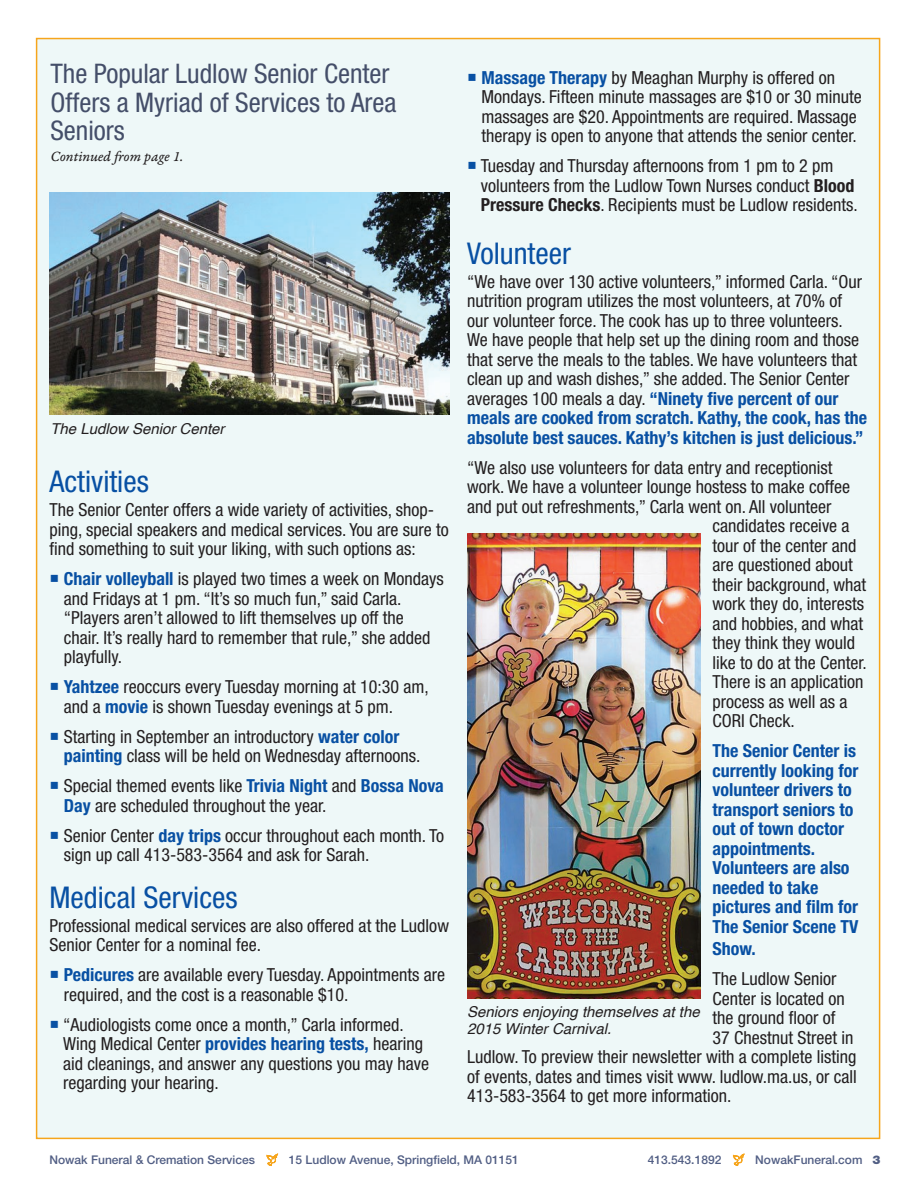
<style>
.page{position:relative;width:918px;height:1188px;background:#fff}
.page>*{position:absolute;margin:0;border:0;box-sizing:border-box;transform-origin:0 0}
.t1{font:condensed 30px "Helvetica Neue";color:#0850a3}
.t2{font:condensed 27px/28.5px "Helvetica Neue";color:#444e69}
.t3{font:condensed 18px/19.5px "Helvetica Neue";color:#231f20}
.t4{font:700 condensed 18px/19.5px "Helvetica Neue";color:#0850a3}
.t5{font:italic 15px/16.5px "Helvetica";color:#231f20}
.t6{font:15px "Garamond Premr Pro It Capt";letter-spacing:-.005em;color:#231f20}
.t7{font:500 12px "Helvetica Neue";color:#515e84}
.s1{color:#0850a3}
.s2{font-weight:700;color:#0850a3}
.s3{font-weight:700}
.s4{font-weight:900}
</style>
<div class="page">
<div style="left:36px;top:38px;width:844px;height:1101px;background:#eef8f8;border:2px solid #f6a51c"></div>
<img style="left:467px;top:534px;width:234px;height:465px">
<img style="left:50px;top:192px;width:399px;height:222px">
<svg style="left:267px;top:1153px;width:11px;height:13px"></svg>
<svg style="left:733px;top:1153px;width:11px;height:13px"></svg>
<h2 class="t2" style="left:50px;top:59px;width:348px">The Popular Ludlow Senior Center<br>Offers a Myriad of Services to Area<br>Seniors</h2>
<p class="t6" style="left:50px;top:148px;width:134px">Continued from page 1.</p>
<p class="t5" style="left:50px;top:421px;width:176px">The Ludlow Senior Center</p>
<h1 class="t1" style="left:50px;top:464px;width:101px">Activities</h1>
<p class="t3" style="left:50px;top:500px;width:401px">The Senior Center offers a wide variety of activities, shop&shy;ping, special speakers and medical services. You are sure to find something to suit your liking, with such options as:</p>
<p class="t3" style="left:64px;top:569px;width:381px;text-indent:-14px"><span class="s1">○</span> <span class="s2">Chair volleyball</span> is played two times a week on Mondays and Fridays at 1 pm. “It’s so much fun,” said Carla. “Players aren’t allowed to lift themselves up off the chair. It’s really hard to remember that rule,” she added playfully.</p>
<p class="t3" style="left:64px;top:677px;width:366px;text-indent:-14px"><span class="s1">○</span> <span class="s2">Yahtzee</span> reoccurs every Tuesday morning at 10:30 am, and a <span class="s2">movie</span> is shown Tuesday evenings at 5 pm.</p>
<p class="t3" style="left:64px;top:726px;width:358px;text-indent:-14px"><span class="s1">○</span> Starting in September an introductory <span class="s2">water color painting</span> class will be held on Wednesday afternoons.</p>
<p class="t3" style="left:64px;top:776px;width:382px;text-indent:-14px"><span class="s1">○</span> Special themed events like <span class="s2">Trivia Night</span> and <span class="s2">Bossa Nova<br>Day</span> are scheduled throughout the year.</p>
<p class="t3" style="left:64px;top:825px;width:382px;text-indent:-14px"><span class="s1">○</span> Senior Center <span class="s2">day trips</span> occur throughout each month. To sign up call 413-583-3564 and ask for Sarah.</p>
<h1 class="t1" style="left:50px;top:880px;width:190px">Medical Services</h1>
<p class="t3" style="left:50px;top:916px;width:401px">Professional medical services are also offered at the Ludlow<br>Senior Center for a nominal fee.</p>
<p class="t3" style="left:64px;top:965px;width:383px;text-indent:-14px"><span class="s1">○</span> <span class="s2">Pedicures</span> are available every Tuesday. Appointments are required, and the cost is a reasonable $10.</p>
<p class="t3" style="left:63px;top:1015px;width:368px;text-indent:-14px"><span class="s1">○</span> “Audiologists come once a month,” Carla informed.<br>Wing Medical Center <span class="s2">provides hearing tests,</span> hearing aid cleanings, and answer any questions you may have regarding your hearing.</p>
<p class="t3" style="left:481px;top:68px;width:382px;text-indent:-14px"><span class="s1">○</span> <span class="s2">Massage Therapy</span> by Meaghan Murphy is offered on Mondays. Fifteen minute massages are $10 or 30 minute massages are $20. Appointments are required. Massage therapy is open to anyone that attends the senior center.</p>
<p class="t3" style="left:481px;top:156px;width:378px;text-indent:-14px"><span class="s1">○</span> Tuesday and Thursday afternoons from 1 pm to 2 pm volunteers from the Ludlow Town Nurses conduct <span class="s3">Blood<br>Pressure Checks</span>. Recipients must be Ludlow residents.</p>
<h1 class="t1" style="left:467px;top:236px;width:105px">Volunteer</h1>
<p class="t3" style="left:467px;top:272px;width:402px">“We have over 130 active volunteers,” informed Carla. “Our nutrition program utilizes the most volunteers, at 70% of our volunteer force. The cook has up to three volunteers.<br>We have people that help set up the dining room and those that serve the meals to the tables. We have volunteers that clean up and wash dishes,” she added. The Senior Center averages 100 meals a day. <span class="s2">“Ninety five percent of our meals are cooked from scratch. Kathy, the cook, has the absolute best sauces. Kathy’s kitchen is just delicious.”</span></p>
<p class="t3" style="left:467px;top:458px;width:367px">“We also use volunteers for data entry and receptionist</p>
<p class="t3" style="left:467px;top:477px;width:385px">work. We have a volunteer lounge hostess to make coffee</p>
<p class="t3" style="left:467px;top:497px;width:366px">and put out refreshments,” Carla went on. All volunteer</p>
<p class="t3" style="left:713px;top:516px;width:139px">candidates receive a</p>
<p class="t3" style="left:713px;top:535px;width:145px">tour of the center and</p>
<p class="t3" style="left:713px;top:555px;width:142px">are questioned about</p>
<p class="t3" style="left:713px;top:574px;width:155px">their background, what</p>
<p class="t3" style="left:713px;top:594px;width:153px">work they do, interests</p>
<p class="t3" style="left:713px;top:613px;width:152px">and hobbies, and what</p>
<p class="t3" style="left:713px;top:633px;width:144px">they think they would</p>
<p class="t3" style="left:713px;top:652px;width:156px">like to do at the Center.</p>
<p class="t3" style="left:713px;top:672px;width:152px">There is an application</p>
<p class="t3" style="left:713px;top:691px;width:136px">process as well as a</p>
<p class="t3" style="left:713px;top:711px;width:84px">CORI Check.</p>
<p class="t4" style="left:713px;top:741px;width:147px">The Senior Center is currently looking for volunteer drivers to transport seniors to out of town doctor appointments.<br>Volunteers are also needed to take pictures and film for<br>The Senior Scene TV</p>
<p class="t4" style="left:713px;top:939px;width:45px">Show.</p>
<p class="t3" style="left:713px;top:969px;width:125px">The Ludlow Senior</p>
<p class="t3" style="left:713px;top:988px;width:134px">Center is located on</p>
<p class="t3" style="left:713px;top:1008px;width:124px">the ground floor of</p>
<p class="t3" style="left:713px;top:1027px;width:142px">37 Chestnut Street in</p>
<p class="t3" style="left:467px;top:1047px;width:391px">Ludlow. To preview their newsletter with a complete listing</p>
<p class="t3" style="left:467px;top:1066px;width:391px">of events, dates and times visit www. ludlow.ma.us, or call</p>
<p class="t3" style="left:467px;top:1086px;width:266px">413-583-3564 to get more information.</p>
<p class="t5" style="left:467px;top:1004px;width:234px">Seniors enjoying themselves at the<br>2015 Winter Carnival.</p>
<p class="t7" style="left:50px;top:1152px;width:207px">Nowak Funeral &amp; Cremation Services</p>
<p class="t7" style="left:289px;top:1152px;width:232px">15 Ludlow Avenue, Springfield, MA 01151</p>
<p class="t7" style="left:648px;top:1152px;width:75px">413.543.1892</p>
<p class="t7" style="left:755px;top:1152px;width:127px">NowakFuneral.com <span class="s4">3</span></p>
</div>
